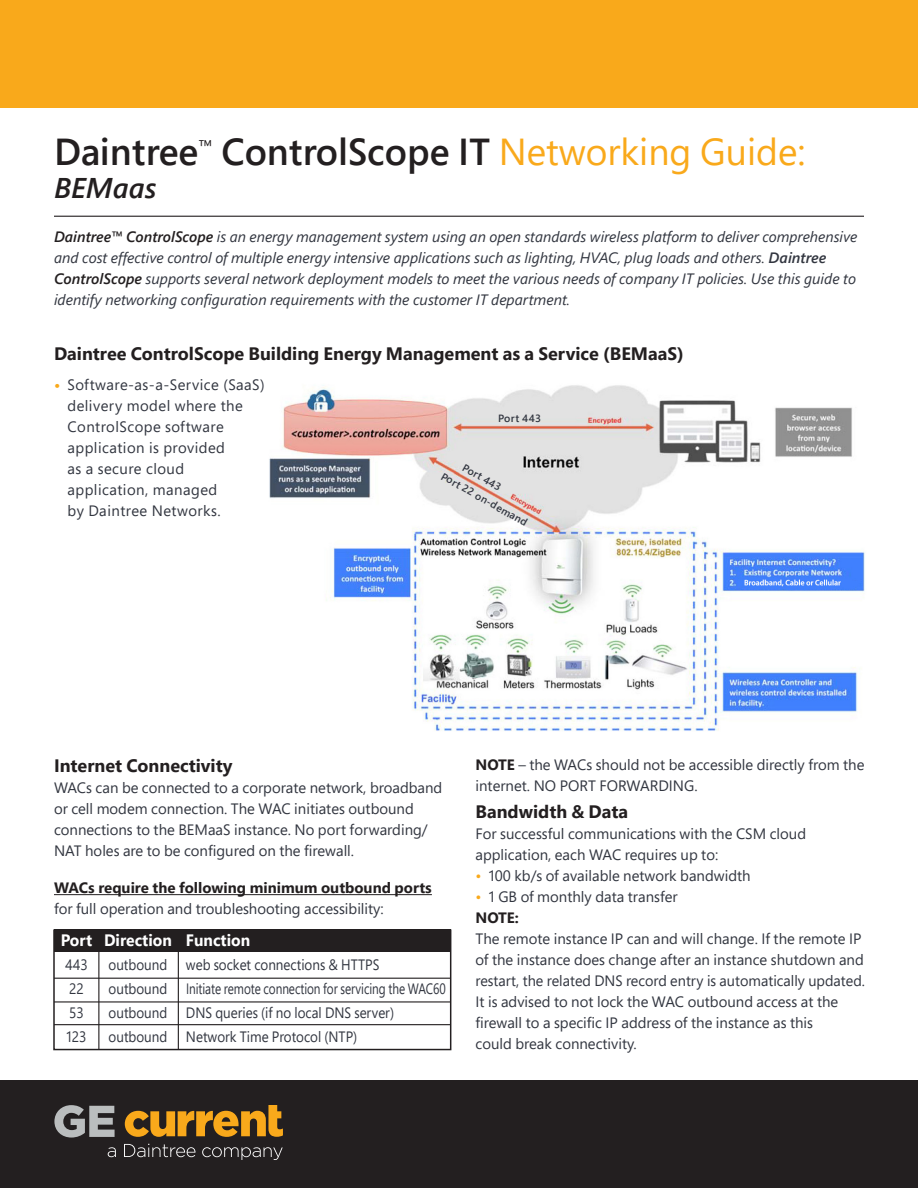
<style>
.page{position:relative;width:918px;height:1188px;background:#fff}
.page>*{position:absolute;margin:0;border:0;box-sizing:border-box;transform-origin:0 0}
.t1{font:600 37.5px "Segoe Pro";color:#231f20}
.t2{font:italic 600 28.5px "Segoe Pro";color:#231f20}
.Body_Copy{font:700 18px "Segoe Pro";color:#231f20}
.Body_Copy-2{font:700 16.5px "Segoe Pro";color:#fff;scale:.95 1}
.Body_Copy-3{font:15px/21px "Segoe Pro";color:#323640}
.Body_Copy-4{font:italic 15px/21px "Segoe Pro";color:#323640}
.Body_Copy-5{font:15px "Segoe Pro";color:#323640;scale:.9 1}
.Body_Copy-6{font:15px/21px "Segoe Pro";letter-spacing:.03em;color:#323640}
.Body_Copy-7{font:700 15px "Segoe Pro";color:#231f20}
.Body_Copy-8{font:600 10.5px "Segoe Pro";letter-spacing:.03em;color:#323640}
.s1{font-weight:400;color:#f9a91b}
.s2{font-weight:600;color:#231f20}
.s3{font-weight:600}
.s4{font-weight:700;color:#f9a91b}
.s5{font-weight:700;color:#231f20}
.s6{color:#f9a91b}
</style>
<div class="page">
<hr style="left:54px;top:216px;width:810px;height:1px;background:#231f20">
<img style="left:269px;top:385px;width:596px;height:346px">
<hr style="left:54px;top:894px;width:378px;height:1px;background:#231f20">
<div style="left:54px;top:929px;width:396px;height:23px;background:#231f20"></div>
<div style="left:53px;top:929px;width:398px;height:121px;border:2px solid #231f20"></div>
<hr style="left:54px;top:978px;width:397px;height:1px;background:#231f20">
<hr style="left:54px;top:1001px;width:396px;height:2px;background:#231f20">
<hr style="left:54px;top:1024px;width:396px;height:1px;background:#231f20">
<hr style="left:98px;top:950px;width:1px;height:100px;background:#231f20">
<hr style="left:178px;top:950px;width:1px;height:100px;background:#231f20">
<div style="left:1px;top:0;width:917px;height:108px;background:#f9a91b"></div>
<div style="left:0;top:1080px;width:918px;height:108px;background:#231f20"></div>
<svg style="left:108px;top:1147px;width:8px;height:10px"></svg>
<svg style="left:124px;top:1144px;width:72px;height:13px"></svg>
<svg style="left:202px;top:1147px;width:81px;height:13px"></svg>
<svg style="left:54px;top:1105px;width:61px;height:33px"></svg>
<svg style="left:125px;top:1105px;width:158px;height:32px"></svg>
<p class="t1" style="left:54px;top:126px;width:753px">Daintree<sup>™</sup> ControlScope IT <span class="s1">Networking Guide:</span></p>
<p class="t2" style="left:54px;top:168px;width:104px">BEMaas</p>
<p class="Body_Copy-4" style="left:54px;top:226px;width:805px"><span class="s2">Daintree™ ControlScope</span> is an energy management system using an open standards wireless platform to deliver comprehensive and cost effective control of multiple energy intensive applications such as lighting, HVAC, plug loads and others. <span class="s3">Daintree </span><span class="s2">ControlScope</span> supports several network deployment models to meet the various needs of company IT policies. Use this guide to identify networking configuration requirements with the customer IT department.</p>
<p class="Body_Copy" style="left:54px;top:341px;width:631px">Daintree ControlScope Building Energy Management as a Service (BEMaaS)</p>
<p class="Body_Copy-6" style="left:68px;top:374px;width:199px;text-indent:-14px"><span class="s4">•</span> Software-as-a-Service (SaaS) delivery model where the<br>ControlScope software application is provided<br>as a secure cloud application, managed<br>by Daintree Networks.</p>
<p class="Body_Copy-8" style="left:498px;top:411px;width:44px">Port 443</p>
<p class="Body_Copy-8" style="left:467px;top:460px;width:44px;rotate:30deg">Port 443</p>
<p class="Body_Copy-8" style="left:446px;top:469px;width:99px;rotate:30deg">Port 22 on-demand</p>
<p class="Body_Copy" style="left:54px;top:753px;width:180px">Internet Connectivity</p>
<p class="Body_Copy-3" style="left:54px;top:777px;width:390px">WACs can be connected to a corporate network, broadband</p>
<p class="Body_Copy-3" style="left:54px;top:798px;width:375px">or cell modem connection. The WAC initiates outbound connections to the BEMaaS instance. No port forwarding/<br>NAT holes are to be configured on the firewall.</p>
<p class="Body_Copy-7" style="left:54px;top:877px;width:379px">WACs require the following minimum outbound ports</p>
<p class="Body_Copy-3" style="left:54px;top:898px;width:331px">for full operation and troubleshooting accessibility:</p>
<p class="Body_Copy-2" style="left:61px;top:928px;width:201px">Port Direction Function</p>
<p class="Body_Copy-5" style="left:65px;top:954px;width:26px">443</p>
<p class="Body_Copy-5" style="left:109px;top:954px;width:302px">outbound web socket connections &amp; HTTPS</p>
<p class="Body_Copy-5" style="left:69px;top:978px;width:18px">22</p>
<p class="Body_Copy-5" style="left:109px;top:978px;width:376px">outbound Initiate remote connection for servicing the WAC60</p>
<p class="Body_Copy-5" style="left:69px;top:1002px;width:18px">53</p>
<p class="Body_Copy-5" style="left:109px;top:1002px;width:319px">outbound DNS queries (if no local DNS server)</p>
<p class="Body_Copy-5" style="left:67px;top:1026px;width:24px">123</p>
<p class="Body_Copy-5" style="left:109px;top:1026px;width:278px">outbound Network Time Protocol (NTP)</p>
<p class="Body_Copy-3" style="left:476px;top:753px;width:390px"><span class="s5">NOTE</span> – the WACs should not be accessible directly from the</p>
<p class="Body_Copy-3" style="left:476px;top:774px;width:224px">internet. NO PORT FORWARDING.</p>
<p class="Body_Copy" style="left:476px;top:798px;width:154px">Bandwidth &amp; Data</p>
<p class="Body_Copy-3" style="left:476px;top:822px;width:332px">For successful communications with the CSM cloud</p>
<p class="Body_Copy-3" style="left:476px;top:843px;width:244px">application, each WAC requires up to:</p>
<p class="Body_Copy-3" style="left:476px;top:864px;width:277px"><span class="s6">•</span> 100 kb/s of available network bandwidth</p>
<p class="Body_Copy-3" style="left:476px;top:885px;width:204px"><span class="s6">•</span> 1 GB of monthly data transfer</p>
<p class="Body_Copy-7" style="left:476px;top:907px;width:45px">NOTE:</p>
<p class="Body_Copy-3" style="left:476px;top:927px;width:387px">The remote instance IP can and will change. If the remote IP</p>
<p class="Body_Copy-3" style="left:476px;top:948px;width:390px">of the instance does change after an instance shutdown and</p>
<p class="Body_Copy-3" style="left:476px;top:969px;width:391px">restart, the related DNS record entry is automatically updated.</p>
<p class="Body_Copy-3" style="left:476px;top:990px;width:364px">It is advised to not lock the WAC outbound access at the</p>
<p class="Body_Copy-3" style="left:476px;top:1011px;width:339px">firewall to a specific IP address of the instance as this</p>
<p class="Body_Copy-3" style="left:476px;top:1032px;width:163px">could break connectivity.</p>
</div>
